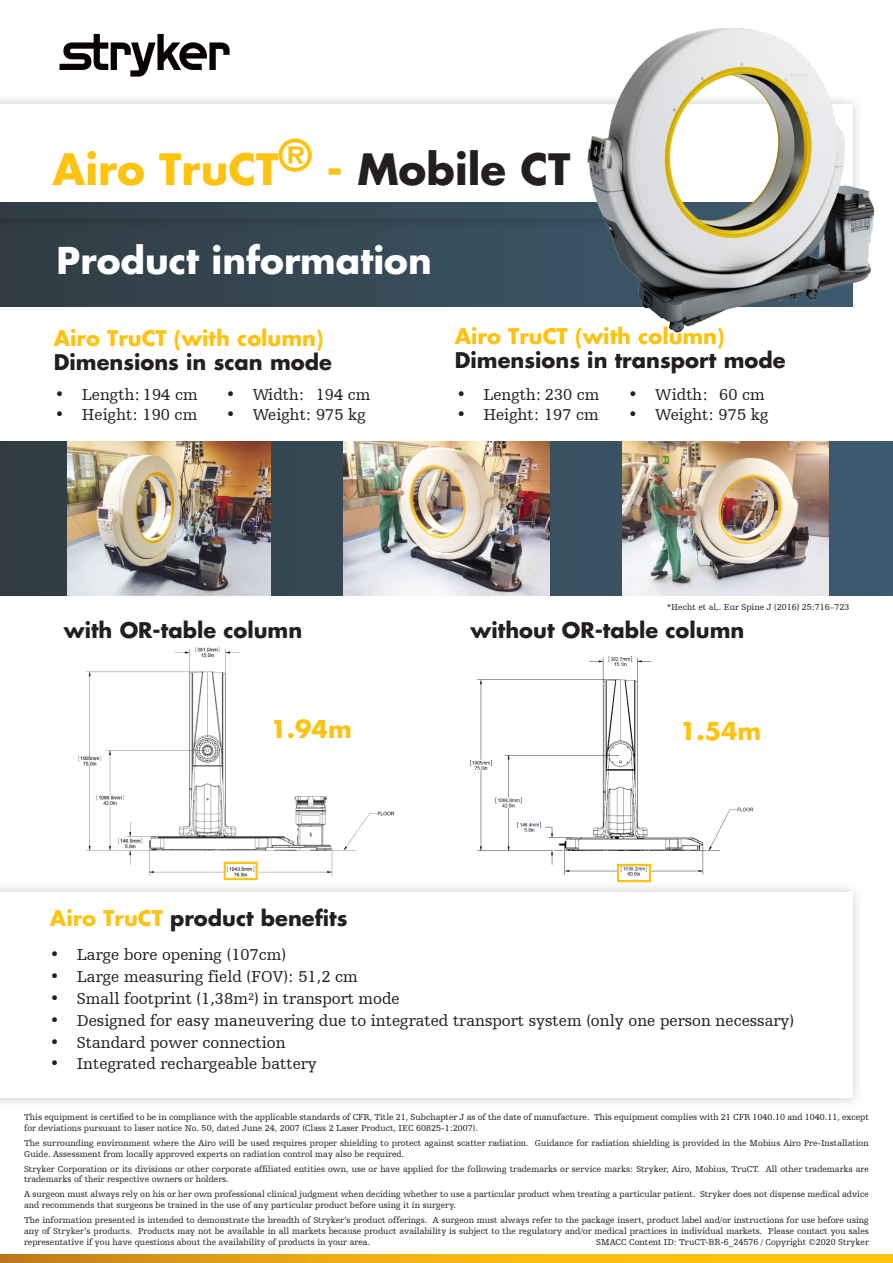
<style>
.page{position:relative;width:893px;height:1263px;background:#fff}
.page>*{position:absolute;margin:0;border:0;box-sizing:border-box;transform-origin:0 0}
.t1{font:700 42px "Futura For Stryker";color:#fec210}
.t2{font:700 36px "Futura For Stryker";color:#fff}
.t3{font:700 24px "Futura For Stryker";color:#fec210}
.t4{font:700 21px/24px "Futura For Stryker";color:#231f20}
.t5{font:700 21px/24px "Futura For Stryker";color:#fec210}
.t6{font:16.5px "Humanist Slabserif 712 BT";color:#231f20}
.t7{font:9px/10.8px "Humanist Slabserif 712 BT";color:#231f20}
.s1{color:#231f20}
.s2{font-family:"Humst Slab 712 BT"}
.s3{color:#fec210}
</style>
<div class="page">
<svg style="left:0;top:442px;width:893px;height:154px;background:#3a4e5a"></svg>
<div style="left:0;top:881px;width:864px;height:229px;background:#231f20;opacity:.25"></div>
<div style="left:0;top:893px;width:853px;height:205px;background:#fff"></div>
<div style="left:0;top:93px;width:864px;height:138px;background:#231f20;opacity:.25"></div>
<div style="left:0;top:105px;width:853px;height:114px;background:#fff"></div>
<svg style="left:0;top:1254px;width:893px;height:9px;background:#ecad13"></svg>
<svg style="left:0;top:202px;width:535px;height:104px;background:#344550"></svg>
<svg style="left:60px;top:34px;width:170px;height:43px"></svg>
<img style="left:64px;top:647px;width:338px;height:235px">
<img style="left:471px;top:656px;width:288px;height:226px">
<img style="left:67px;top:442px;width:203px;height:154px">
<img style="left:623px;top:442px;width:205px;height:154px">
<img style="left:344px;top:442px;width:205px;height:154px">
<img style="left:535px;top:28px;width:340px;height:305px">
<div style="left:617px;top:864px;width:34px;height:18px;border:2px solid #fec210"></div>
<div style="left:224px;top:862px;width:34px;height:18px;border:2px solid #fec210"></div>
<p class="t1" style="left:53px;top:141px;width:520px">Airo TruCT® - <span class="s1">Mobile CT</span></p>
<p class="t2" style="left:57px;top:237px;width:377px">Product information</p>
<p class="t5" style="left:54px;top:326px;width:280px">Airo TruCT (with column)<br><span class="s1">Dimensions in scan mode</span></p>
<p class="t6" style="left:55px;top:385px;width:144px">• Length: 19<span class="s2">4</span> cm</p>
<p class="t6" style="left:55px;top:404px;width:144px">• Height: 190 cm</p>
<p class="t6" style="left:226px;top:385px;width:146px">• Width: 194 cm</p>
<p class="t6" style="left:226px;top:404px;width:142px">• Weight: 975 kg</p>
<p class="t4" style="left:455px;top:324px;width:332px"><span class="s3">Airo TruCT (with column)<br></span>Dimensions in transport mode</p>
<p class="t6" style="left:456px;top:385px;width:145px">• Length: 230 cm</p>
<p class="t6" style="left:456px;top:404px;width:144px">• Height: 197 cm</p>
<p class="t6" style="left:628px;top:385px;width:138px">• Width: 60 cm</p>
<p class="t6" style="left:628px;top:404px;width:142px">• Weight: 975 kg</p>
<p class="t7" style="left:667px;top:601px;width:184px">*Hecht et al,. Eur Spine J (2016) 25:716–723</p>
<p class="t4" style="left:64px;top:617px;width:240px">with OR-table column</p>
<p class="t4" style="left:471px;top:618px;width:275px">without OR-table column</p>
<p class="t3" style="left:270px;top:713px;width:83px">1.94m</p>
<p class="t3" style="left:680px;top:715px;width:83px">1.54m</p>
<p class="t4" style="left:50px;top:905px;width:299px"><span class="s3">Airo TruCT</span> product benefits</p>
<p class="t6" style="left:50px;top:944px;width:238px">• Large bore opening (107cm)</p>
<p class="t6" style="left:50px;top:966px;width:309px">• Large measuring field (FOV): 51,2 cm</p>
<p class="t6" style="left:50px;top:988px;width:351px">• Small footprint (<span class="s2">1,38m²</span>) in transport mode</p>
<p class="t6" style="left:50px;top:1010px;width:746px">• Designed for easy maneuvering due to integrated transport system (only one person necessary)</p>
<p class="t6" style="left:50px;top:1032px;width:237px">• Standard power connection</p>
<p class="t6" style="left:50px;top:1054px;width:269px">• Integrated rechargeable battery</p>
<p class="t7" style="left:24px;top:1111px;width:846px">This equipment is certified to be in compliance with the applicable standards of CFR, Title 21, Subchapter J as of the date of manufacture. This equipment complies with 21 CFR 1040.10 and 1040.11, except for deviations pursuant to laser notice No. 50, dated June 24, 2007 (Class 2 Laser Product, IEC 60825-1:2007).</p>
<p class="t7" style="left:24px;top:1137px;width:846px">The surrounding environment where the Airo will be used requires proper shielding to protect against scatter radiation. Guidance for radiation shielding is provided in the Mobius Airo Pre-Installation<br>Guide. Assessment from locally approved experts on radiation control may also be required.</p>
<p class="t7" style="left:24px;top:1163px;width:846px">Stryker Corporation or its divisions or other corporate affiliated entities own, use or have applied for the following trademarks or service marks: Stryker, Airo, Mobius, TruCT. All other trademarks are trademarks of their respective owners or holders.</p>
<p class="t7" style="left:24px;top:1189px;width:846px">A surgeon must always rely on his or her own professional clinical judgment when deciding whether to use a particular product when treating a particular patient. Stryker does not dispense medical advice and recommends that surgeons be trained in the use of any particular product before using it in surgery.</p>
<p class="t7" style="left:24px;top:1215px;width:846px;text-align:justify">The information presented is intended to demonstrate the breadth of Stryker‘s product offerings. A surgeon must always refer to the package insert, product label and/or instructions for use before using any of Stryker‘s products. Products may not be available in all markets because product availability is subject to the regulatory and/or medical practices in individual markets. Please contact you sales representative if you have questions about the availability of products in your area.</p>
<p class="t7" style="left:596px;top:1236px;width:274px">SMACC Content ID: TruCT-BR-6_24576 / Copyright ©2020 Stryker</p>
</div>
